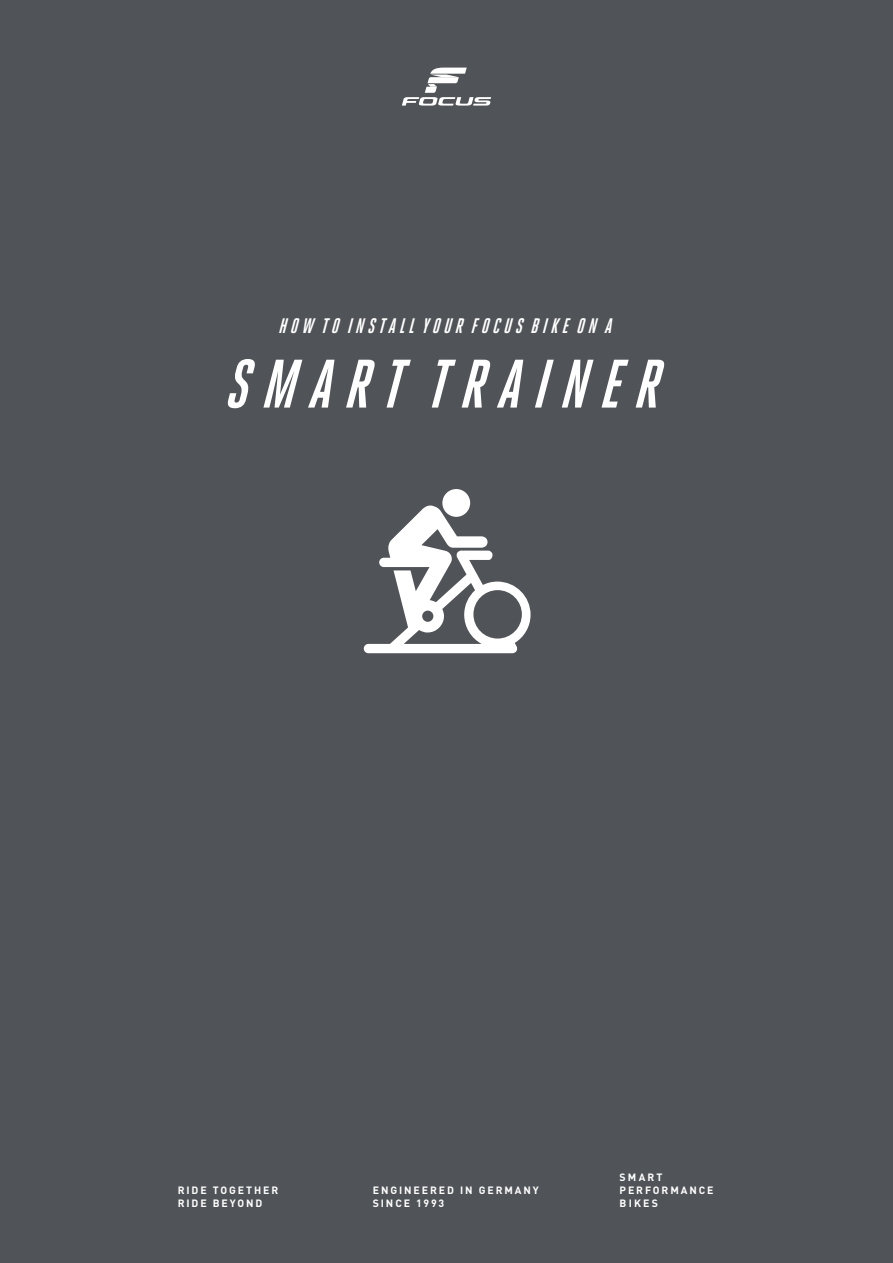
<style>
.page{position:relative;width:893px;height:1263px;background:#505357}
.page>*{position:absolute;margin:0;border:0;box-sizing:border-box;transform-origin:0 0}
.t1{font:italic 700 68.4px "Heroic Condensed Focus";letter-spacing:.04em;color:#fff}
.t2{font:italic 700 21px "Heroic Condensed Focus";letter-spacing:.04em;color:#fff}
.t3{font:700 10.5px/12.8px "DINOT";letter-spacing:.18em;color:#fff}
</style>
<div class="page">
<svg style="left:402px;top:68px;width:89px;height:38px"></svg>
<div style="left:442px;top:489px;width:28px;height:28px;background:#fff;border-radius:50%"></div>
<svg style="left:364px;top:505px;width:167px;height:148px"></svg>
<h2 class="t2" style="left:278px;top:314px;width:338px">HOW TO INSTALL YOUR FOCUS BIKE ON A</h2>
<h1 class="t1" style="left:225px;top:346px;width:445px">SMART TRAINER</h1>
<p class="t3" style="left:178px;top:1183px;width:102px">RIDE TOGETHER<br>RIDE BEYOND</p>
<p class="t3" style="left:373px;top:1183px;width:168px">ENGINEERED IN GERMANY<br>SINCE 1993</p>
<p class="t3" style="left:620px;top:1170px;width:95px">SMART<br>PERFORMANCE<br>BIKES</p>
</div>
